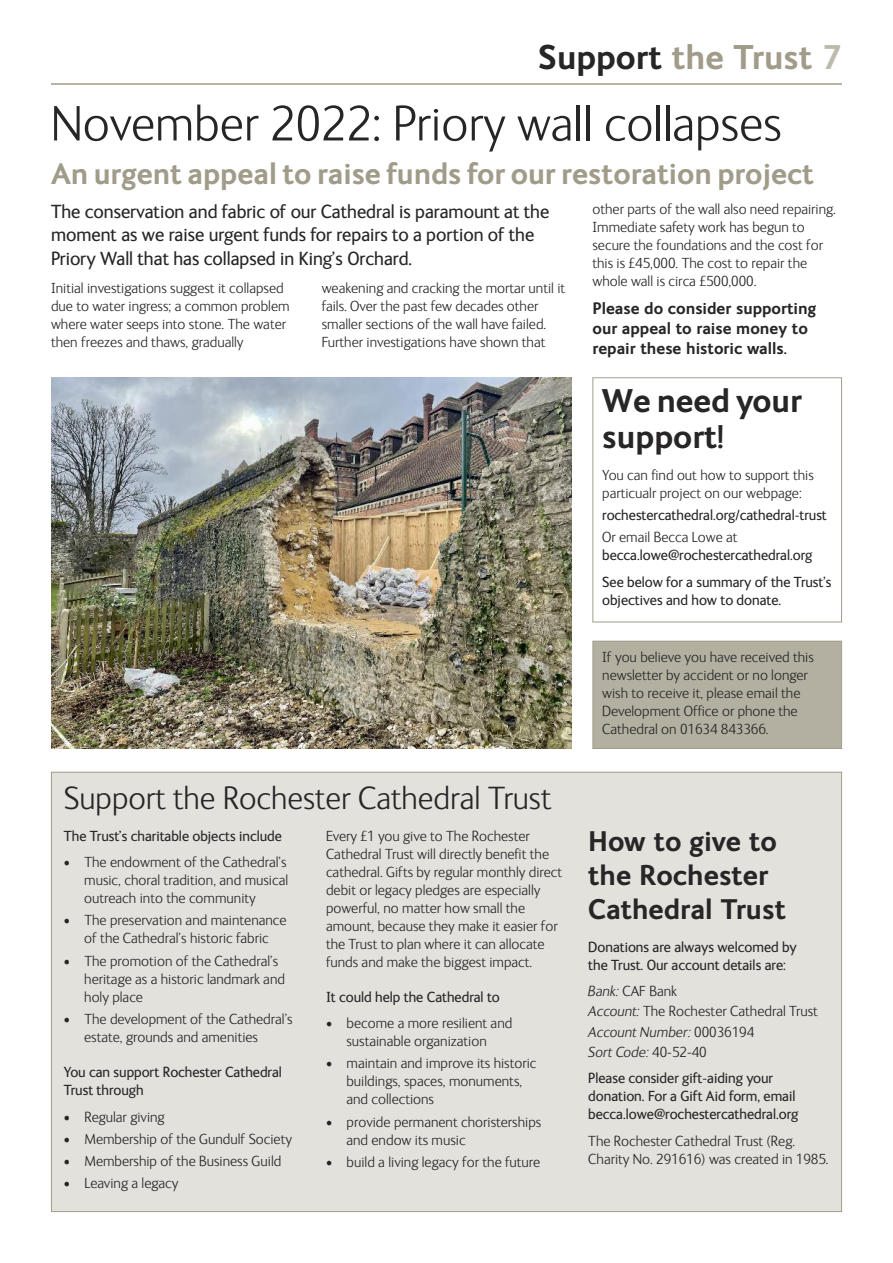
<style>
.page{position:relative;width:893px;height:1263px;background:#fff}
.page>*{position:absolute;margin:0;border:0;box-sizing:border-box;transform-origin:0 0}
.t1{font:300 51px "FS Ingrid";color:#272526}
.t2{font:700 34.5px "FS Ingrid";color:#a19c89}
.t3{font:300 33px "FS Ingrid";color:#272526}
.t4{font:700 33px/36.3px "FS Ingrid";color:#272526}
.t5{font:700 30px "FS Ingrid";color:#a19c89}
.t6{font:700 28.5px/34.2px "FS Ingrid";color:#272526}
.t7{font:19.5px/23.4px "FS Ingrid";color:#272526}
.t8{font:700 16.5px/19.8px "FS Ingrid";color:#272526}
.t9{font:300 15px/18px "FS Ingrid";color:#272526}
.t10{font:15px/18px "FS Ingrid";color:#272526}
.s1{color:#272526}
.s2{color:#bdbaad}
.s3{font-style:italic}
</style>
<div class="page">
<hr style="left:51px;top:83px;width:791px;height:2px;background:#a19c89">
<div style="left:52px;top:772px;width:789px;height:439px;background:#e3e1dc"></div>
<img style="left:51px;top:377px;width:520px;height:372px">
<div style="left:592px;top:377px;width:250px;height:245px;border:1px solid #a19c89"></div>
<div style="left:593px;top:641px;width:248px;height:107px;background:#b4b0a1"></div>
<div style="left:592px;top:641px;width:250px;height:108px;border:1px solid #a19c89"></div>
<h2 class="t2" style="left:538px;top:34px;width:306px"><span class="s1">Support</span> the Trust <span class="s2">7</span></h2>
<h1 class="t1" style="left:51px;top:91px;width:732px">November 2022: Priory wall collapses</h1>
<h3 class="t5" style="left:51px;top:154px;width:765px">An urgent appeal to raise funds for our restoration project</h3>
<h3 class="t7" style="left:51px;top:199px;width:500px">The conservation and fabric of our Cathedral is paramount at the moment as we raise urgent funds for repairs to a portion of the<br>Priory Wall that has collapsed in King’s Orchard.</h3>
<p class="t9" style="left:51px;top:278px;width:240px">Initial investigations suggest it collapsed due to water ingress; a common problem where water seeps into stone. The water then freezes and thaws, gradually</p>
<p class="t9" style="left:322px;top:278px;width:245px">weakening and cracking the mortar until it fails. Over the past few decades other smaller sections of the wall have failed.<br>Further investigations have shown that</p>
<p class="t9" style="left:592px;top:200px;width:245px">other parts of the wall also need repairing.<br>Immediate safety work has begun to secure the foundations and the cost for this is £45,000. The cost to repair the whole wall is circa £500,000.</p>
<p class="t8" style="left:592px;top:298px;width:225px">Please do consider supporting our appeal to raise money to repair these historic walls.</p>
<h3 class="t4" style="left:602px;top:381px;width:201px">We need your support!</h3>
<p class="t9" style="left:602px;top:465px;width:213px">You can find out how to support this particualr project on our webpage:</p>
<p class="t10" style="left:602px;top:505px;width:226px">rochestercathedral.org/cathedral-trust</p>
<p class="t9" style="left:602px;top:527px;width:137px">Or email Becca Lowe at</p>
<p class="t10" style="left:602px;top:541px;width:231px;line-height:26.5px">becca.lowe@rochestercathedral.org<br>See below for a summary of the Trust’s</p>
<p class="t10" style="left:602px;top:590px;width:181px">objectives and how to donate.</p>
<h3 class="t3" style="left:64px;top:777px;width:489px">Support the Rochester Cathedral Trust</h3>
<p class="t10" style="left:64px;top:826px;width:220px">The Trust’s charitable objects include</p>
<p class="t9" style="left:84px;top:852px;width:205px;text-align:justify;text-indent:-20px">• The endowment of the Cathedral’s music, choral tradition, and musical outreach into the community</p>
<p class="t9" style="left:64px;top:911px;width:224px;text-align:center">• The preservation and maintenance of the Cathedral’s historic fabric</p>
<p class="t9" style="left:84px;top:951px;width:202px;text-indent:-20px">• The promotion of the Cathedral’s heritage as a historic landmark and holy place</p>
<p class="t9" style="left:84px;top:1009px;width:210px;text-indent:-20px">• The development of the Cathedral’s estate, grounds and amenities</p>
<p class="t10" style="left:64px;top:1062px;width:220px">You can support Rochester Cathedral<br>Trust through</p>
<p class="t9" style="left:64px;top:1107px;width:102px">• Regular giving</p>
<p class="t9" style="left:64px;top:1129px;width:230px">• Membership of the Gundulf Society</p>
<p class="t9" style="left:64px;top:1151px;width:219px">• Membership of the Business Guild</p>
<p class="t9" style="left:64px;top:1173px;width:116px">• Leaving a legacy</p>
<p class="t9" style="left:326px;top:826px;width:238px">Every £1 you give to The Rochester Cathedral Trust will directly benefit the cathedral. Gifts by regular monthly direct debit or legacy pledges are especially powerful, no matter how small the amount, because they make it easier for the Trust to plan where it can allocate funds and make the biggest impact.</p>
<p class="t10" style="left:326px;top:987px;width:175px">It could help the Cathedral to</p>
<p class="t9" style="left:326px;top:1013px;width:188px;text-align:center">• become a more resilient and sustainable organization</p>
<p class="t9" style="left:346px;top:1054px;width:192px;text-indent:-20px">• maintain and improve its historic buildings, spaces, monuments, and collections</p>
<p class="t9" style="left:346px;top:1112px;width:196px;text-indent:-20px">• provide permanent choristerships and endow its music</p>
<p class="t9" style="left:326px;top:1152px;width:216px">• build a living legacy for the future</p>
<p class="t9" style="left:602px;top:647px;width:213px">If you believe you have received this newsletter by accident or no longer wish to receive it, please email the Development Office or phone the Cathedral on 01634 843366.</p>
<h3 class="t6" style="left:588px;top:823px;width:199px">How to give to the Rochester<br>Cathedral Trust</h3>
<p class="t10" style="left:588px;top:937px;width:210px">Donations are always welcomed by the Trust. Our account details are:</p>
<p class="t9" style="left:588px;top:980px;width:231px;line-height:20.1px"><span class="s3">Bank:</span> CAF Bank<br><span class="s3">Account:</span> The Rochester Cathedral Trust<br><span class="s3">Account Number:</span> 00036194<br><span class="s3">Sort Code:</span> 40-52-40</p>
<p class="t10" style="left:588px;top:1068px;width:212px">Please consider gift-aiding your donation. For a Gift Aid form, email becca.lowe@rochestercathedral.org</p>
<p class="t9" style="left:588px;top:1131px;width:242px">The Rochester Cathedral Trust (Reg.<br>Charity No. 291616) was created in 1985.</p>
</div>
